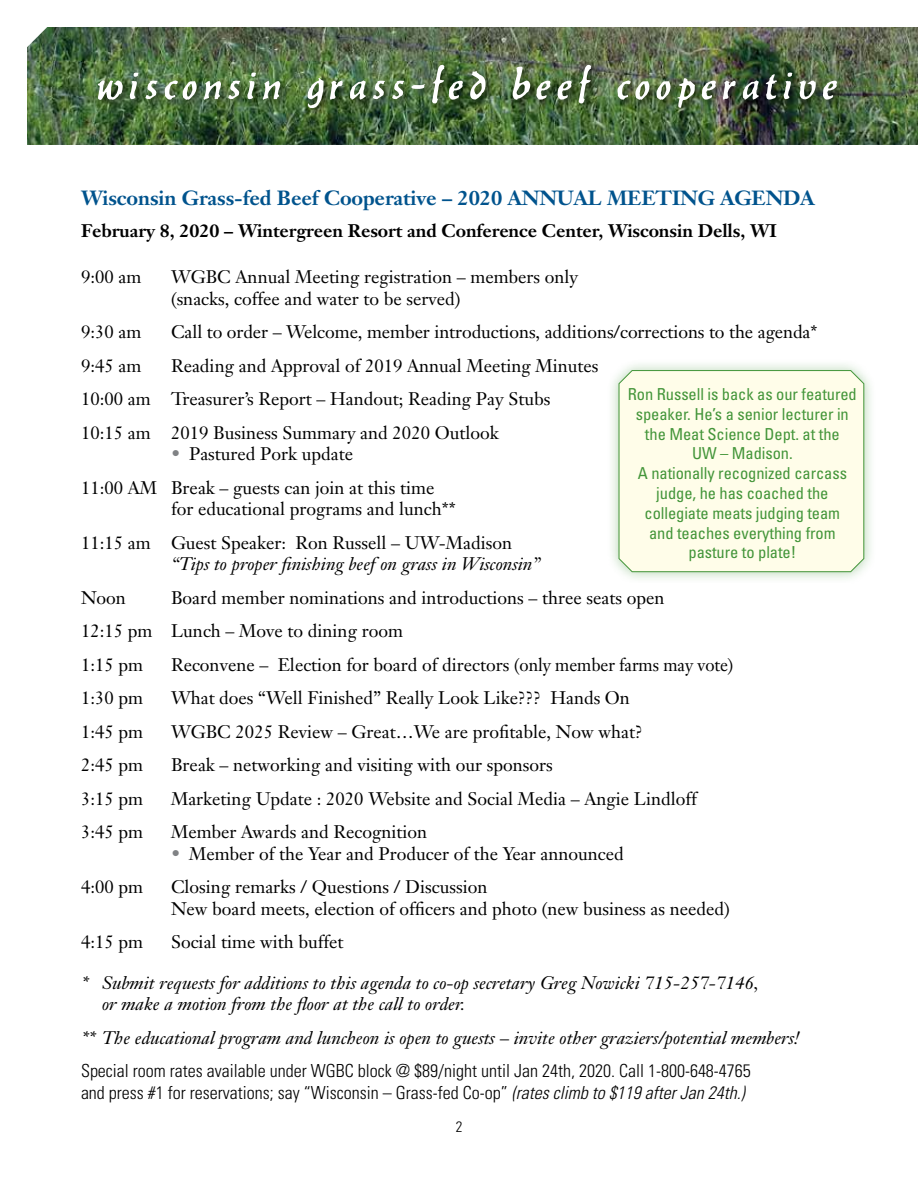
<style>
.page{position:relative;width:918px;height:1188px;background:#fff}
.page>*{position:absolute;margin:0;border:0;box-sizing:border-box;transform-origin:0 0}
.t1{font:700 20.25px "Janson Text";letter-spacing:-.005em;color:#00538d}
.t2{font:18px/33.5px "Janson Text";color:#000}
.t3{font:italic 18px/21.6px "Janson Text";color:#000}
.t4{font:300 condensed 18px/21.6px "Univers";color:#000}
.t5{font:700 18px "Janson Text";letter-spacing:-.005em;color:#000}
.t6{font:condensed 16.5px/19.8px "Univers";letter-spacing:-.005em;color:#439539;text-align:center}
.t7{font:300 condensed 15px "Univers";color:#000}
.s1{color:#808285}
.s2{font-style:italic}
</style>
<div class="page">
<img style="left:27px;top:27px;width:891px;height:118px">
<div style="left:94px;top:61px;width:754px;height:58px;background:#000;opacity:.75"></div>
<img style="left:98px;top:64px;width:739px;height:44px">
<div style="left:607px;top:358px;width:269px;height:226px;background:#439539;opacity:.4"></div>
<div style="left:619px;top:370px;width:245px;height:202px;background:#fffde9"></div>
<p class="t1" style="left:81px;top:185px;width:735px">Wisconsin Grass-fed Beef Cooperative – 2020 ANNUAL MEETING AGENDA</p>
<p class="t5" style="left:81px;top:219px;width:697px">February 8, 2020 – Wintergreen Resort and Conference Center, Wisconsin Dells, WI</p>
<p class="t2" style="left:81px;top:260px;width:62px">9:00 am</p>
<p class="t2" style="left:171px;top:266px;width:409px;line-height:21.6px">WGBC Annual Meeting registration – members only (snacks, coffee and water to be served)</p>
<p class="t2" style="left:81px;top:315px;width:62px">9:30 am</p>
<p class="t2" style="left:171px;top:315px;width:648px">Call to order – Welcome, member introductions, additions/corrections to the agenda*</p>
<p class="t2" style="left:81px;top:349px;width:62px">9:45 am</p>
<p class="t2" style="left:81px;top:349px;width:519px;text-indent:90px">Reading and Approval of 2019 Annual Meeting Minutes<br>10:00 am Treasurer’s Report – Handout; Reading Pay Stubs<br>10:15 am 2019 Business Summary and 2020 Outlook</p>
<p class="t2" style="left:81px;top:437px;width:355px;text-align:center"><span class="s1">•</span> Pastured Pork update<br>11:00 AM Break – guests can join at this time</p>
<p class="t2" style="left:81px;top:492px;width:433px;text-indent:90px">for educational programs and lunch**<br>11:15 am Guest Speaker: Ron Russell – UW-Madison</p>
<p class="t3" style="left:171px;top:554px;width:371px">“Tips to proper finishing beef on grass in Wisconsin”</p>
<p class="t2" style="left:81px;top:581px;width:46px">Noon</p>
<p class="t6" style="left:628px;top:384px;width:231px">Ron Russell is back as our featured speaker. He’s a senior lecturer in the Meat Science Dept. at the<br>UW – Madison.<br>A nationally recognized carcass judge, he has coached the collegiate meats judging team<br>and teaches everything from pasture to plate!</p>
<p class="t2" style="left:81px;top:581px;width:585px;text-indent:90px">Board member nominations and introductions – three seats open<br>12:15 pm Lunch – Move to dining room<br>1:15 pm</p>
<p class="t2" style="left:171px;top:648px;width:564px">Reconvene – Election for board of directors (only member farms may vote)</p>
<p class="t2" style="left:81px;top:681px;width:64px">1:30 pm</p>
<p class="t2" style="left:171px;top:681px;width:461px">What does “Well Finished” Really Look Like??? Hands On</p>
<p class="t2" style="left:81px;top:715px;width:64px">1:45 pm</p>
<p class="t2" style="left:171px;top:715px;width:473px">WGBC 2025 Review – Great…We are profitable, Now what?</p>
<p class="t2" style="left:81px;top:748px;width:64px">2:45 pm</p>
<p class="t2" style="left:171px;top:748px;width:383px">Break – networking and visiting with our sponsors</p>
<p class="t2" style="left:81px;top:782px;width:64px">3:15 pm</p>
<p class="t2" style="left:171px;top:782px;width:527px">Marketing Update : 2020 Website and Social Media – Angie Lindloff</p>
<p class="t2" style="left:81px;top:815px;width:64px">3:45 pm</p>
<p class="t2" style="left:171px;top:815px;width:258px">Member Awards and Recognition</p>
<p class="t2" style="left:171px;top:837px;width:454px"><span class="s1">•</span> Member of the Year and Producer of the Year announced</p>
<p class="t2" style="left:81px;top:870px;width:64px">4:00 pm</p>
<p class="t2" style="left:171px;top:876px;width:560px;line-height:21.6px">Closing remarks / Questions / Discussion<br>New board meets, election of officers and photo (new business as needed)</p>
<p class="t2" style="left:81px;top:925px;width:64px">4:15 pm</p>
<p class="t2" style="left:171px;top:925px;width:174px">Social time with buffet</p>
<p class="t3" style="left:102px;top:972px;width:658px;text-indent:-21px">* Submit requests for additions to this agenda to co-op secretary Greg Nowicki 715-257-7146, or make a motion from the floor at the call to order.</p>
<p class="t3" style="left:81px;top:1027px;width:720px">** The educational program and luncheon is open to guests – invite other graziers/potential members!</p>
<p class="t4" style="left:81px;top:1060px;width:671px">Special room rates available under WGBC block @ $89/night until Jan 24th, 2020. Call 1-800-648-4765 and press #1 for reservations; say “Wisconsin – Grass-fed Co-op” <span class="s2">(rates climb to $119 after Jan 24th.)</span></p>
<p class="t7" style="left:456px;top:1118px;width:8px">2</p>
</div>
